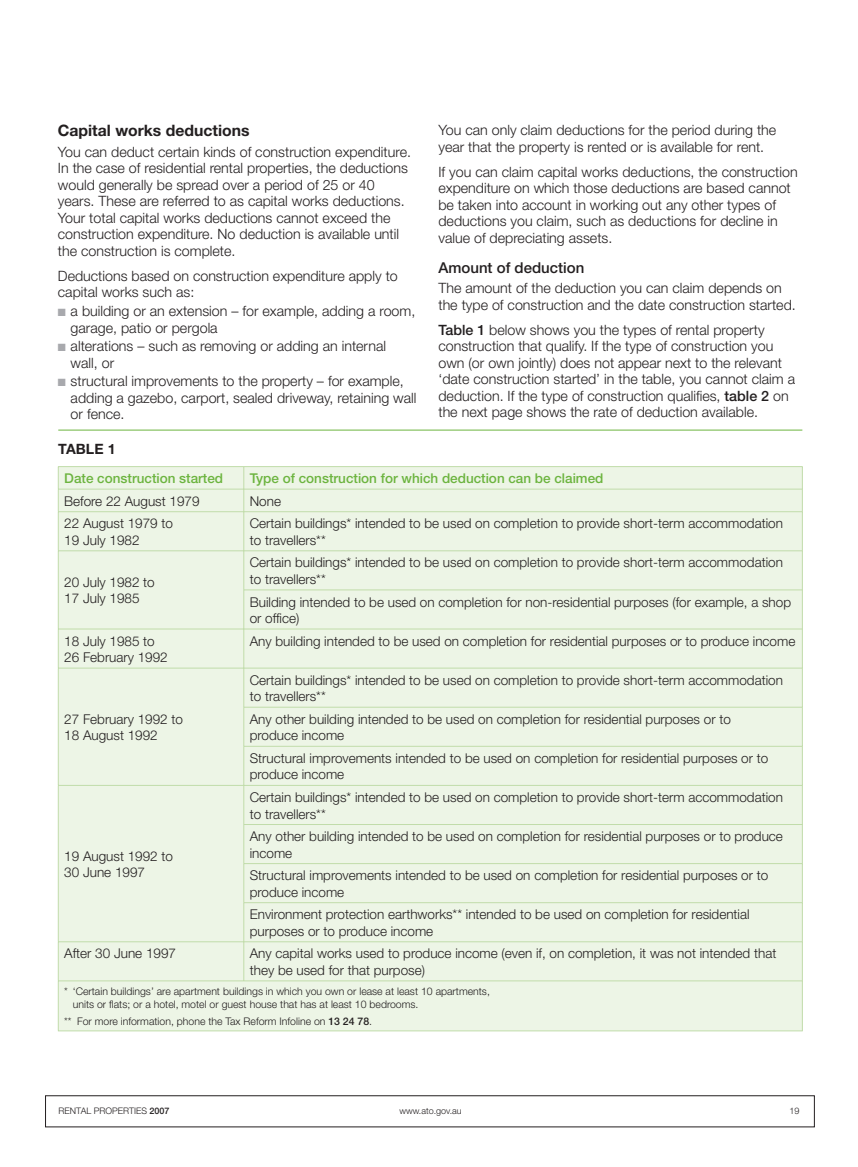
<style>
.page{position:relative;width:858px;height:1167px;background:#fff}
.page>*{position:absolute;margin:0;border:0;box-sizing:border-box;transform-origin:0 0}
.t1{font:700 15.75px "Helvetica Neue";color:#231f20}
.t2{font:500 15px "Helvetica Neue";color:#231f20}
.t3{font:300 14.25px/16.5px "Helvetica Neue";color:#231f20}
.t4{font:700 14.25px "Helvetica Neue";letter-spacing:.005em;color:#231f20}
.t5{font:300 13.5px/16.5px "Helvetica Neue";color:#231f20}
.t6{font:500 13.5px "Helvetica Neue";color:#6cb43f}
.t7{font:300 10.5px/12.8px "Helvetica Neue";color:#231f20}
.t8{font:300 9px "Helvetica Neue";color:#231f20}
.s1{color:#a8a9ad}
.s2{font-weight:500}
</style>
<div class="page">
<div style="left:45px;top:1095px;width:770px;height:32px;border:1px solid #231f20"></div>
<div style="left:59px;top:467px;width:743px;height:564px;background:#edf5e6"></div>
<hr style="left:58px;top:466px;width:186px;height:1px;background:#c1dcaa">
<hr style="left:244px;top:466px;width:559px;height:1px;background:#c1dcaa">
<hr style="left:58px;top:489px;width:186px;height:1px;background:#c1dcaa">
<svg style="left:58px;top:467px;width:1px;height:44px"></svg>
<hr style="left:244px;top:489px;width:559px;height:1px;background:#c1dcaa">
<svg style="left:243px;top:467px;width:1px;height:44px"></svg>
<svg style="left:802px;top:467px;width:1px;height:44px"></svg>
<hr style="left:58px;top:511px;width:186px;height:1px;background:#c1dcaa">
<hr style="left:58px;top:512px;width:1px;height:38px;background:#c1dcaa">
<hr style="left:244px;top:511px;width:559px;height:1px;background:#c1dcaa">
<hr style="left:243px;top:512px;width:1px;height:38px;background:#c1dcaa">
<hr style="left:802px;top:512px;width:1px;height:38px;background:#c1dcaa">
<hr style="left:58px;top:550px;width:186px;height:1px;background:#c1dcaa">
<hr style="left:58px;top:551px;width:1px;height:39px;background:#c1dcaa">
<hr style="left:244px;top:550px;width:559px;height:1px;background:#c1dcaa">
<hr style="left:243px;top:551px;width:1px;height:39px;background:#c1dcaa">
<hr style="left:802px;top:551px;width:1px;height:39px;background:#c1dcaa">
<hr style="left:58px;top:590px;width:1px;height:39px;background:#c1dcaa">
<hr style="left:243px;top:590px;width:560px;height:1px;background:#c1dcaa">
<hr style="left:243px;top:590px;width:1px;height:39px;background:#c1dcaa">
<hr style="left:802px;top:590px;width:1px;height:39px;background:#c1dcaa">
<hr style="left:58px;top:629px;width:186px;height:1px;background:#c1dcaa">
<hr style="left:58px;top:629px;width:1px;height:39px;background:#c1dcaa">
<hr style="left:244px;top:629px;width:559px;height:1px;background:#c1dcaa">
<hr style="left:243px;top:629px;width:1px;height:39px;background:#c1dcaa">
<hr style="left:802px;top:629px;width:1px;height:39px;background:#c1dcaa">
<hr style="left:58px;top:668px;width:186px;height:1px;background:#c1dcaa">
<hr style="left:58px;top:668px;width:1px;height:39px;background:#c1dcaa">
<hr style="left:244px;top:668px;width:559px;height:1px;background:#c1dcaa">
<hr style="left:243px;top:668px;width:1px;height:39px;background:#c1dcaa">
<hr style="left:802px;top:668px;width:1px;height:39px;background:#c1dcaa">
<hr style="left:58px;top:707px;width:1px;height:39px;background:#c1dcaa">
<hr style="left:243px;top:707px;width:560px;height:1px;background:#c1dcaa">
<hr style="left:243px;top:708px;width:1px;height:38px;background:#c1dcaa">
<hr style="left:802px;top:708px;width:1px;height:38px;background:#c1dcaa">
<hr style="left:58px;top:746px;width:1px;height:39px;background:#c1dcaa">
<hr style="left:243px;top:746px;width:560px;height:1px;background:#c1dcaa">
<hr style="left:243px;top:747px;width:1px;height:38px;background:#c1dcaa">
<hr style="left:802px;top:747px;width:1px;height:38px;background:#c1dcaa">
<hr style="left:58px;top:785px;width:186px;height:1px;background:#c1dcaa">
<hr style="left:58px;top:786px;width:1px;height:39px;background:#c1dcaa">
<hr style="left:244px;top:785px;width:559px;height:1px;background:#c1dcaa">
<hr style="left:243px;top:786px;width:1px;height:38px;background:#c1dcaa">
<hr style="left:802px;top:786px;width:1px;height:38px;background:#c1dcaa">
<hr style="left:58px;top:825px;width:1px;height:39px;background:#c1dcaa">
<hr style="left:243px;top:824px;width:560px;height:1px;background:#c1dcaa">
<hr style="left:243px;top:825px;width:1px;height:38px;background:#c1dcaa">
<hr style="left:802px;top:825px;width:1px;height:38px;background:#c1dcaa">
<hr style="left:58px;top:864px;width:1px;height:39px;background:#c1dcaa">
<hr style="left:243px;top:863px;width:560px;height:1px;background:#c1dcaa">
<hr style="left:243px;top:864px;width:1px;height:38px;background:#c1dcaa">
<hr style="left:802px;top:864px;width:1px;height:38px;background:#c1dcaa">
<hr style="left:58px;top:903px;width:1px;height:38px;background:#c1dcaa">
<hr style="left:243px;top:902px;width:560px;height:1px;background:#c1dcaa">
<hr style="left:243px;top:903px;width:1px;height:38px;background:#c1dcaa">
<hr style="left:802px;top:903px;width:1px;height:38px;background:#c1dcaa">
<hr style="left:58px;top:941px;width:186px;height:1px;background:#c1dcaa">
<hr style="left:58px;top:942px;width:1px;height:39px;background:#c1dcaa">
<hr style="left:244px;top:941px;width:559px;height:1px;background:#c1dcaa">
<hr style="left:243px;top:942px;width:1px;height:39px;background:#c1dcaa">
<hr style="left:802px;top:942px;width:1px;height:39px;background:#c1dcaa">
<hr style="left:58px;top:981px;width:186px;height:1px;background:#c1dcaa">
<hr style="left:58px;top:981px;width:1px;height:50px;background:#c1dcaa">
<hr style="left:244px;top:981px;width:559px;height:1px;background:#c1dcaa">
<hr style="left:802px;top:981px;width:1px;height:50px;background:#c1dcaa">
<hr style="left:58px;top:1031px;width:186px;height:1px;background:#c1dcaa">
<hr style="left:244px;top:1031px;width:559px;height:1px;background:#c1dcaa">
<hr style="left:58px;top:430px;width:744px;height:1px;background:#6cb43f">
<p class="t1" style="left:58px;top:125px;width:193px">Capital works deductions</p>
<p class="t3" style="left:58px;top:145px;width:355px">You can deduct certain kinds of construction expenditure.<br>In the case of residential rental properties, the deductions would generally be spread over a period of 25 or 40 years. These are referred to as capital works deductions.<br>Your total capital works deductions cannot exceed the construction expenditure. No deduction is available until the construction is complete.</p>
<p class="t3" style="left:58px;top:269px;width:341px">Deductions based on construction expenditure apply to capital works such as:</p>
<p class="t3" style="left:71px;top:304px;width:346px;text-indent:-13px"><span class="s1">■</span> a building or an extension – for example, adding a room, garage, patio or pergola</p>
<p class="t3" style="left:71px;top:339px;width:317px;text-indent:-13px"><span class="s1">■</span> alterations – such as removing or adding an internal wall, or</p>
<p class="t3" style="left:71px;top:374px;width:347px;text-indent:-13px"><span class="s1">■</span> structural improvements to the property – for example, adding a gazebo, carport, sealed driveway, retaining wall or fence.</p>
<p class="t3" style="left:438px;top:123px;width:339px">You can only claim deductions for the period during the year that the property is rented or is available for rent.</p>
<p class="t3" style="left:438px;top:165px;width:361px">If you can claim capital works deductions, the construction expenditure on which those deductions are based cannot be taken into account in working out any other types of deductions you claim, such as deductions for decline in value of depreciating assets.</p>
<p class="t2" style="left:438px;top:262px;width:147px">Amount of deduction</p>
<p class="t3" style="left:438px;top:281px;width:359px">The amount of the deduction you can claim depends on the type of construction and the date construction started.</p>
<p class="t3" style="left:438px;top:323px;width:358px"><span class="s2">Table 1</span> below shows you the types of rental property construction that qualify. If the type of construction you own (or own jointly) does not appear next to the relevant ‘date construction started’ in the table, you cannot claim a deduction. If the type of construction qualifies, <span class="s2">table 2</span> on the next page shows the rate of deduction available.</p>
<p class="t4" style="left:58px;top:444px;width:59px">TABLE 1</p>
<p class="t6" style="left:64px;top:473px;width:160px">Date construction started</p>
<p class="t6" style="left:250px;top:473px;width:355px">Type of construction for which deduction can be claimed</p>
<p class="t5" style="left:64px;top:494px;width:137px">Before 22 August 1979</p>
<p class="t5" style="left:250px;top:494px;width:33px">None</p>
<p class="t5" style="left:64px;top:517px;width:110px">22 August 1979 to<br>19 July 1982</p>
<p class="t5" style="left:250px;top:517px;width:535px">Certain buildings* intended to be used on completion to provide short-term accommodation to travellers**</p>
<p class="t5" style="left:64px;top:575px;width:92px">20 July 1982 to<br>17 July 1985</p>
<p class="t5" style="left:250px;top:556px;width:535px">Certain buildings* intended to be used on completion to provide short-term accommodation to travellers**</p>
<p class="t5" style="left:250px;top:595px;width:543px">Building intended to be used on completion for non-residential purposes (for example, a shop or office)</p>
<p class="t5" style="left:64px;top:634px;width:105px">18 July 1985 to<br>26 February 1992</p>
<p class="t5" style="left:250px;top:634px;width:547px">Any building intended to be used on completion for residential purposes or to produce income</p>
<p class="t5" style="left:64px;top:712px;width:120px">27 February 1992 to<br>18 August 1992</p>
<p class="t5" style="left:64px;top:849px;width:110px">19 August 1992 to<br>30 June 1997</p>
<p class="t5" style="left:250px;top:673px;width:535px">Certain buildings* intended to be used on completion to provide short-term accommodation to travellers**</p>
<p class="t5" style="left:250px;top:712px;width:483px">Any other building intended to be used on completion for residential purposes or to produce income</p>
<p class="t5" style="left:250px;top:751px;width:520px">Structural improvements intended to be used on completion for residential purposes or to produce income</p>
<p class="t5" style="left:250px;top:790px;width:535px">Certain buildings* intended to be used on completion to provide short-term accommodation to travellers**</p>
<p class="t5" style="left:250px;top:829px;width:535px">Any other building intended to be used on completion for residential purposes or to produce income</p>
<p class="t5" style="left:250px;top:868px;width:520px">Structural improvements intended to be used on completion for residential purposes or to produce income</p>
<p class="t5" style="left:250px;top:908px;width:501px">Environment protection earthworks** intended to be used on completion for residential purposes or to produce income</p>
<p class="t5" style="left:64px;top:947px;width:113px">After 30 June 1997</p>
<p class="t5" style="left:250px;top:947px;width:528px">Any capital works used to produce income (even if, on completion, it was not intended that they be used for that purpose)</p>
<p class="t7" style="left:73px;top:986px;width:419px;text-indent:-9px">* ‘Certain buildings’ are apartment buildings in which you own or lease at least 10 apartments, units or flats; or a hotel, motel or guest house that has at least 10 bedrooms.</p>
<p class="t7" style="left:64px;top:1016px;width:309px">** For more information, phone the Tax Reform Infoline on <span class="s2">13 24 78</span>.</p>
<p class="t8" style="left:59px;top:1107px;width:112px">RENTAL PROPERTIES <span class="s2">2007</span></p>
<p class="t8" style="left:399px;top:1107px;width:64px">www.ato.gov.au</p>
<p class="t8" style="left:790px;top:1107px;width:12px">19</p>
</div>
